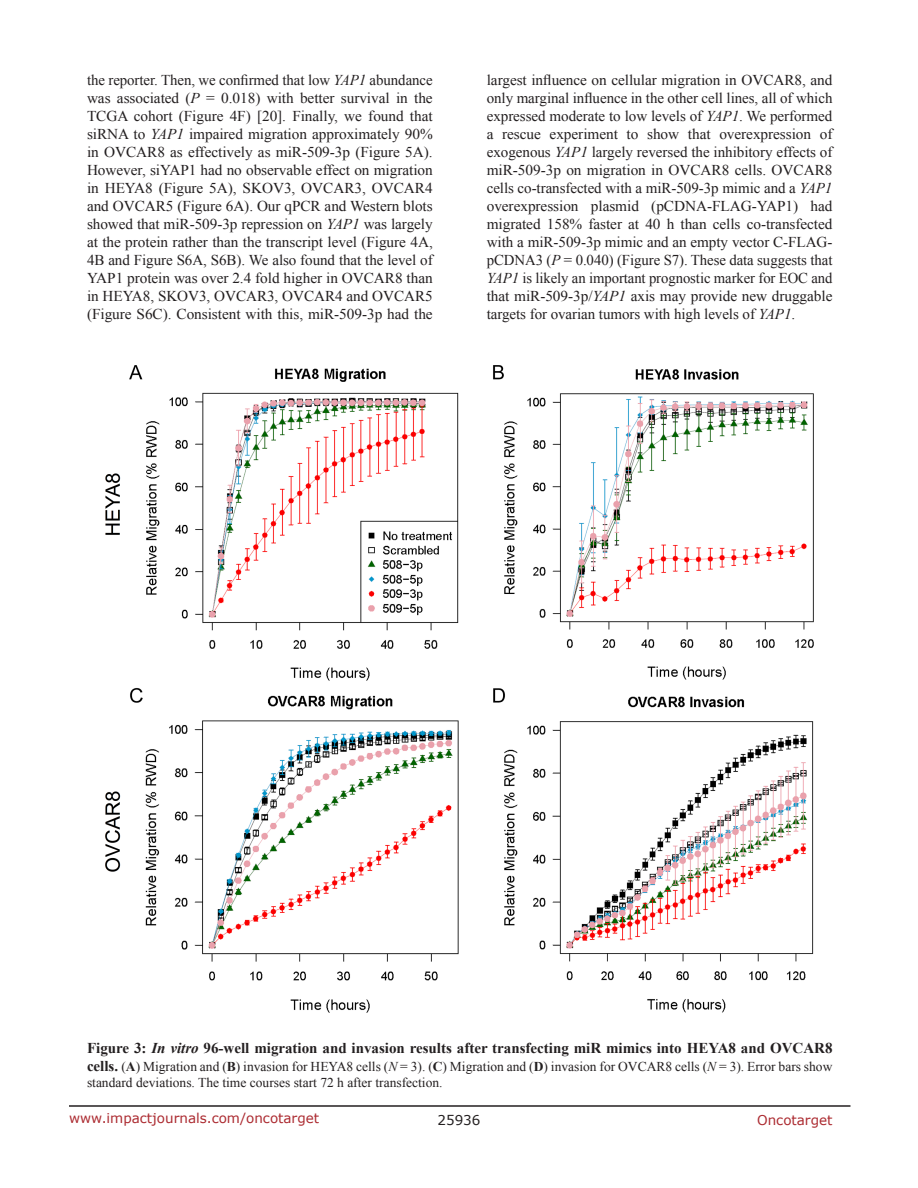
<style>
.page{position:relative;width:918px;height:1188px;background:#fff}
.page>*{position:absolute;margin:0;border:0;box-sizing:border-box;transform-origin:0 0}
.BodyText{font:15px/18px "Times New Roman";letter-spacing:-.005em;color:#231f20;text-align:justify}
.FigureText{font:700 15px "Times New Roman";color:#231f20}
.FigureText-2{font:13.5px/16.2px "Times New Roman";color:#231f20}
.t1{font:13.5px "Verdana";color:#ac2b31}
.t2{font:13.5px "Verdana";color:#231f20}
.s1{font-style:italic}
.s2{font-weight:700;font-size:15px}
.s3{font-weight:700}
</style>
<div class="page">
<hr style="left:69px;top:1105px;width:781px;height:2px;background:#231f20">
<img style="left:106px;top:365px;width:708px;height:648px">
<p class="BodyText" style="left:87px;top:71px;width:347px">the reporter. Then, we confirmed that low <span class="s1">YAP1</span> abundance was associated (<span class="s1">P</span> = 0.018) with better survival in the TCGA cohort (Figure 4F) [20]. Finally, we found that siRNA to <span class="s1">YAP1</span> impaired migration approximately 90% in OVCAR8 as effectively as miR-509-3p (Figure 5A).<br>However, siYAP1 had no observable effect on migration in HEYA8 (Figure 5A), SKOV3, OVCAR3, OVCAR4 and OVCAR5 (Figure 6A). Our qPCR and Western blots showed that miR-509-3p repression on <span class="s1">YAP1</span> was largely at the protein rather than the transcript level (Figure 4A, 4B and Figure S6A, S6B). We also found that the level of YAP1 protein was over 2.4 fold higher in OVCAR8 than in HEYA8, SKOV3, OVCAR3, OVCAR4 and OVCAR5 (Figure S6C). Consistent with this, miR-509-3p had the</p>
<p class="BodyText" style="left:487px;top:71px;width:347px">largest influence on cellular migration in OVCAR8, and only marginal influence in the other cell lines, all of which expressed moderate to low levels of <span class="s1">YAP1</span>. We performed a rescue experiment to show that overexpression of exogenous <span class="s1">YAP1</span> largely reversed the inhibitory effects of miR-509-3p on migration in OVCAR8 cells. OVCAR8 cells co-transfected with a miR-509-3p mimic and a <span class="s1">YAP1 </span>overexpression plasmid (pCDNA-FLAG-YAP1) had migrated 158% faster at 40 h than cells co-transfected with a miR-509-3p mimic and an empty vector C-FLAG&shy;pCDNA3 (<span class="s1">P</span> = 0.040) (Figure S7). These data suggests that <span class="s1">YAP1</span> is likely an important prognostic marker for EOC and that miR-509-3p/<span class="s1">YAP1</span> axis may provide new druggable targets for ovarian tumors with high levels of <span class="s1">YAP1</span>.</p>
<p class="FigureText" style="left:87px;top:1038px;width:747px">Figure 3: <span class="s1">In vitro</span> 96-well migration and invasion results after transfecting miR mimics into HEYA8 and OVCAR8</p>
<p class="FigureText-2" style="left:87px;top:1058px;width:747px"><span class="s2">cells.</span> (<span class="s3">A</span>) Migration and (<span class="s3">B</span>) invasion for HEYA8 cells (<span class="s1">N</span> = 3). (<span class="s3">C</span>) Migration and (<span class="s3">D</span>) invasion for OVCAR8 cells (<span class="s1">N</span> = 3). Error bars show standard deviations. The time courses start 72 h after transfection.</p>
<p class="t1" style="left:69px;top:1109px;width:252px">www.impactjournals.com/oncotarget</p>
<p class="t2" style="left:438px;top:1111px;width:44px">25936</p>
<p class="t1" style="left:757px;top:1111px;width:77px">Oncotarget</p>
</div>
